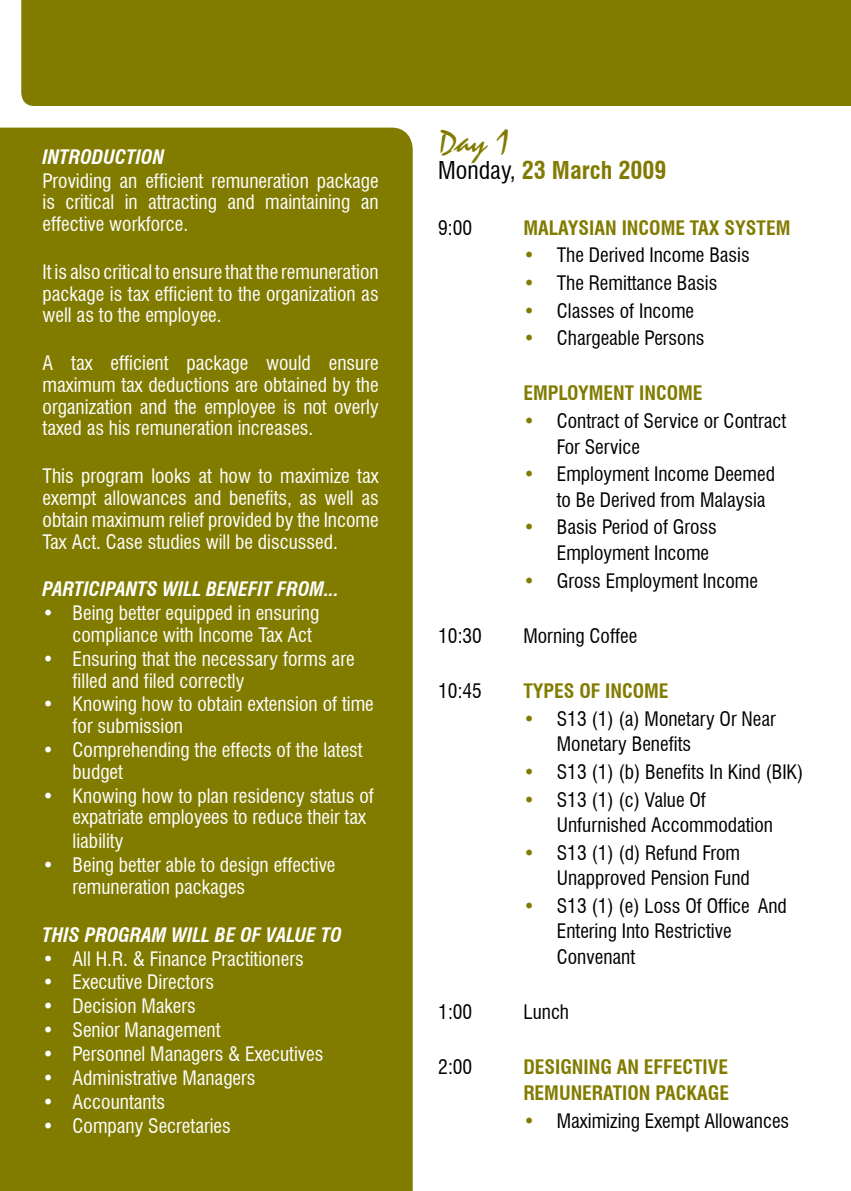
<style>
.page{position:relative;width:851px;height:1191px;background:#fff}
.page>*{position:absolute;margin:0;border:0;box-sizing:border-box;transform-origin:0 0}
.t1{font:34.5px "Staccato 222 BT";color:#817c00}
.t2{font:700 condensed 24px "Swiss 721 BT";color:#817c00}
.t3{font:condensed 19.5px/21.8px "Swiss 721 BT";color:#fff}
.t4{font:condensed 19.5px/25.5px "Swiss 721 BT";color:#000}
.t5{font:700 condensed 19.5px/25.5px "Swiss 721 BT";color:#817c00}
.t6{font:italic 700 condensed 19.5px "Swiss 721 BT";color:#fff}
.s1{font-weight:400;color:#000}
.s2{color:#817c00}
</style>
<div class="page">
<div style="left:0;top:128px;width:412px;height:1063px;background:#817c00"></div>
<div style="left:21px;top:0;width:829px;height:106px;background:#817c00"></div>
<p class="t6" style="left:43px;top:145px;width:104px">INTRODUC TION</p>
<p class="t3" style="left:43px;top:170px;width:337px;text-align:justify">Providing an efficient remuneration package is critical in attracting and maintaining an effective workforce.</p>
<p class="t3" style="left:43px;top:261px;width:337px;text-align:justify">It is also critical to ensure that the remuneration package is tax efficient to the organization as well as to the employee.</p>
<p class="t3" style="left:43px;top:352px;width:337px;text-align:justify">A tax efficient package would ensure maximum tax deductions are obtained by the organization and the employee is not overly taxed as his remuneration increases.</p>
<p class="t3" style="left:43px;top:465px;width:337px;text-align:justify">This program looks at how to maximize tax exempt allowances and benefits, as well as obtain maximum relief provided by the Income Tax Act. Case studies will be discussed.</p>
<p class="t6" style="left:43px;top:577px;width:298px">PARTICIPANTS WILL BENEFIT FROM...</p>
<p class="t3" style="left:73px;top:602px;width:248px;text-indent:-30px">• Being better equipped in ensuring compliance with Income Tax Act</p>
<p class="t3" style="left:73px;top:648px;width:283px;text-indent:-30px">• Ensuring that the necessary forms are filled and filed correctly</p>
<p class="t3" style="left:73px;top:693px;width:303px;text-indent:-30px">• Knowing how to obtain extension of time for submission</p>
<p class="t3" style="left:73px;top:739px;width:291px;text-indent:-30px">• Comprehending the effects of the latest budget</p>
<p class="t3" style="left:73px;top:784px;width:303px;text-indent:-30px">• Knowing how to plan residency status of expatriate employees to reduce their tax</p>
<p class="t3" style="left:73px;top:830px;width:52px">liability</p>
<p class="t3" style="left:73px;top:854px;width:264px;text-indent:-30px">• Being better able to design effective remuneration packages</p>
<p class="t6" style="left:43px;top:923px;width:300px">THIS PROG RAM WILL BE OF VALUE TO</p>
<p class="t3" style="left:43px;top:947px;width:263px">• All H.R. &amp; Finance Practitioners</p>
<p class="t3" style="left:43px;top:971px;width:173px">• Executive Directors</p>
<p class="t3" style="left:43px;top:995px;width:155px">• Decision Makers</p>
<p class="t3" style="left:43px;top:1019px;width:179px">• Senior Management</p>
<p class="t3" style="left:43px;top:1043px;width:282px">• Personnel Managers &amp; Executives</p>
<p class="t3" style="left:43px;top:1067px;width:214px">• Administrative Managers</p>
<p class="t3" style="left:43px;top:1090px;width:124px">• Accountants</p>
<p class="t3" style="left:43px;top:1114px;width:190px">• Company Secretaries</p>
<h1 class="t1" style="left:438px;top:122px;width:73px">Day 1</h1>
<p class="t2" style="left:438px;top:156px;width:230px"><span class="s1">Monday,</span> 23 March 2009</p>
<p class="t4" style="left:438px;top:215px;width:36px">9:00</p>
<p class="t5" style="left:523px;top:215px;width:268px">MALAYSIAN INCOME TAX SYSTEM</p>
<p class="t4" style="left:523px;top:242px;width:228px"><span class="s2">•</span> The Derived Income Basis</p>
<p class="t4" style="left:523px;top:270px;width:195px"><span class="s2">•</span> The Remittance Basis</p>
<p class="t4" style="left:523px;top:298px;width:172px"><span class="s2">•</span> Classes of Income</p>
<p class="t4" style="left:523px;top:325px;width:183px"><span class="s2">•</span> Chargeable Persons</p>
<p class="t5" style="left:523px;top:380px;width:181px">EMPLOYMENT INCOME</p>
<p class="t4" style="left:556px;top:408px;width:231px;text-indent:-33px"><span class="s2">•</span> Contract of Service or Contract<br>For Service</p>
<p class="t4" style="left:556px;top:461px;width:219px;text-indent:-33px"><span class="s2">•</span> Employment Income Deemed to Be Derived from Malaysia</p>
<p class="t4" style="left:556px;top:514px;width:162px;text-indent:-33px"><span class="s2">•</span> Basis Period of Gross<br>Employment Income</p>
<p class="t4" style="left:523px;top:568px;width:236px"><span class="s2">•</span> Gross Employment Income</p>
<p class="t4" style="left:438px;top:623px;width:45px">10:30</p>
<p class="t4" style="left:523px;top:623px;width:115px">Morning Coffee</p>
<p class="t4" style="left:438px;top:678px;width:45px">10:45</p>
<p class="t5" style="left:523px;top:678px;width:147px">TYPES OF INCOME</p>
<p class="t4" style="left:556px;top:706px;width:220px;text-indent:-33px"><span class="s2">•</span> S13 (1) (a) Monetary Or Near<br>Monetary Benefits</p>
<p class="t4" style="left:523px;top:759px;width:281px"><span class="s2">•</span> S13 (1) (b) Benefits In Kind (BIK)</p>
<p class="t4" style="left:556px;top:786px;width:218px;text-indent:-33px"><span class="s2">•</span> S13 (1) (c) Value Of<br>Unfurnished Accommodation</p>
<p class="t4" style="left:556px;top:840px;width:194px;text-indent:-33px"><span class="s2">•</span> S13 (1) (d) Refund From<br>Unapproved Pension Fund</p>
<p class="t4" style="left:556px;top:893px;width:231px;text-indent:-33px"><span class="s2">•</span> S13 (1) (e) Loss Of Office And<br>Entering Into Restrictive<br>Convenant</p>
<p class="t4" style="left:438px;top:999px;width:36px">1:00</p>
<p class="t4" style="left:523px;top:999px;width:47px">Lunch</p>
<p class="t4" style="left:438px;top:1054px;width:36px">2:00</p>
<p class="t5" style="left:523px;top:1054px;width:207px">DESIGNING AN EFFECTIVE<br>REMUNERATION PACKAGE</p>
<p class="t4" style="left:523px;top:1107px;width:267px"><span class="s2">•</span> Maximizing Exempt Allowances</p>
</div>
